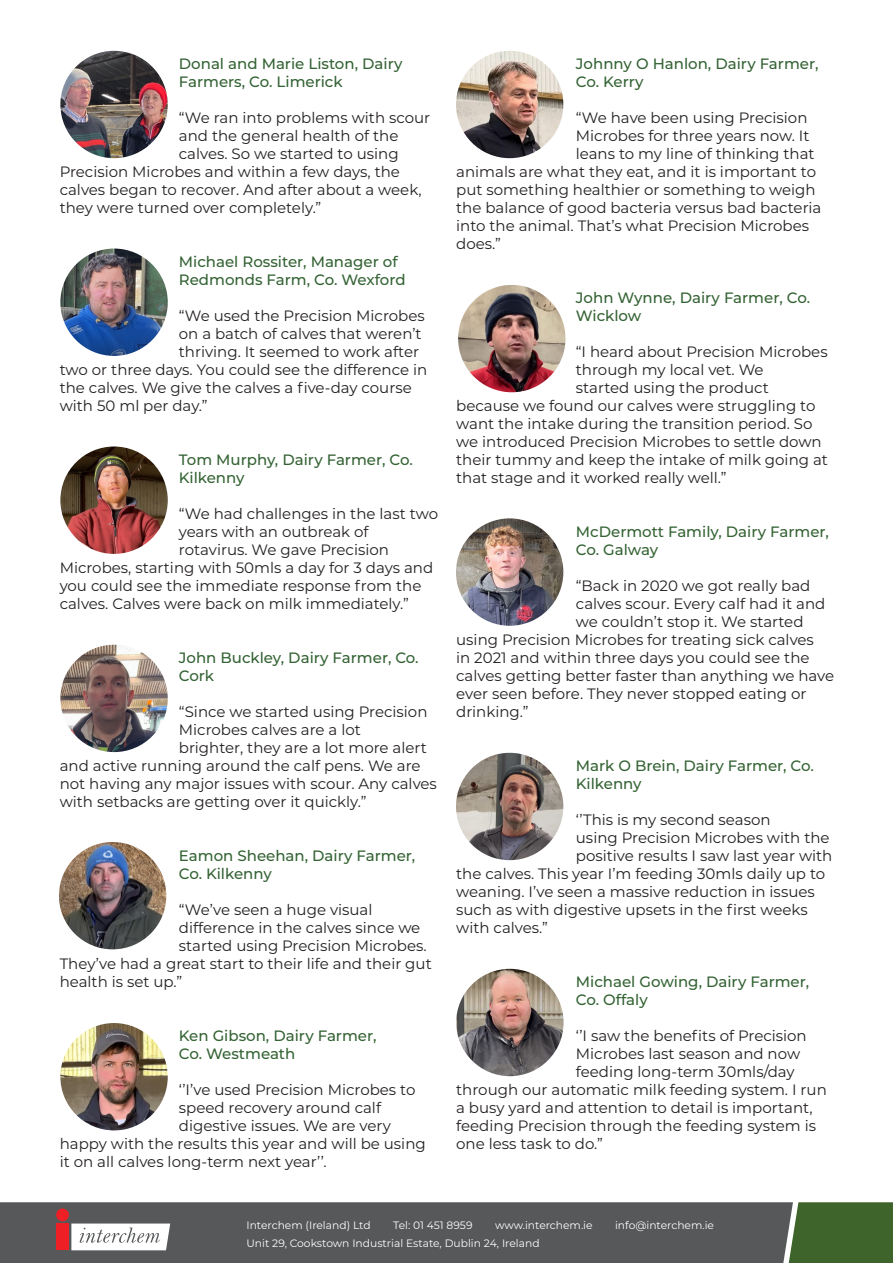
<style>
.page{position:relative;width:893px;height:1263px;background:#fff}
.page>*{position:absolute;margin:0;border:0;box-sizing:border-box;transform-origin:0 0}
.t1{font:15px/18px "Montserrat";color:#231f20}
.t2{font:500 15px/18px "Montserrat";color:#346334}
.t3{font:500 15px/18px "Montserrat";color:#356434}
.t4{font:10.65px "Montserrat";color:#fff}
</style>
<div class="page">
<div style="left:0;top:1202px;width:789px;height:61px;background:#56585a"></div>
<div style="left:789px;top:1202px;width:104px;height:61px;background:#3e642b"></div>
<div style="left:56px;top:1224px;width:13px;height:26px;background:#ee2026"></div>
<div style="left:56px;top:1208px;width:13px;height:13px;background:#ee2026;border-radius:50%"></div>
<svg style="left:71px;top:1223px;width:99px;height:27px"></svg>
<img style="left:59px;top:842px;width:107px;height:107px;border-radius:54px">
<img style="left:60px;top:51px;width:108px;height:107px;border-radius:54px">
<img style="left:60px;top:249px;width:108px;height:107px;border-radius:54px">
<img style="left:60px;top:446px;width:108px;height:108px;border-radius:54px">
<img style="left:60px;top:645px;width:108px;height:107px;border-radius:54px">
<img style="left:456px;top:518px;width:107px;height:108px;border-radius:54px">
<img style="left:456px;top:51px;width:107px;height:107px;border-radius:54px">
<img style="left:458px;top:285px;width:107px;height:107px;border-radius:54px">
<img style="left:60px;top:1023px;width:108px;height:107px;border-radius:54px">
<img style="left:456px;top:753px;width:107px;height:107px;border-radius:54px">
<img style="left:456px;top:969px;width:108px;height:107px;border-radius:54px">
<p class="t2" style="left:179px;top:54px;width:225px">Donal and Marie Liston, Dairy<br>Farmers, Co. Limerick</p>
<p class="t1" style="left:179px;top:108px;width:253px">“We ran into problems with scour and the general health of the calves. So we started to using</p>
<p class="t1" style="left:60px;top:162px;width:363px">Precision Microbes and within a few days, the calves began to recover. And after about a week, they were turned over completely.”</p>
<p class="t2" style="left:179px;top:252px;width:220px">Michael Rossiter, Manager of</p>
<p class="t2" style="left:179px;top:270px;width:228px">Redmonds Farm, Co. Wexford</p>
<p class="t1" style="left:179px;top:306px;width:247px">“We used the Precision Microbes</p>
<p class="t1" style="left:179px;top:324px;width:244px">on a batch of calves that weren’t</p>
<p class="t1" style="left:179px;top:342px;width:242px">thriving. It seemed to work after</p>
<p class="t1" style="left:60px;top:360px;width:369px">two or three days. You could see the difference in</p>
<p class="t1" style="left:60px;top:378px;width:354px">the calves. We give the calves a five-day course</p>
<p class="t1" style="left:60px;top:396px;width:149px">with 50 ml per day.”</p>
<p class="t2" style="left:179px;top:450px;width:235px">Tom Murphy, Dairy Farmer, Co.<br>Kilkenny</p>
<p class="t1" style="left:179px;top:504px;width:261px">“We had challenges in the last two years with an outbreak of</p>
<p class="t1" style="left:179px;top:540px;width:212px">rotavirus. We gave Precision</p>
<p class="t1" style="left:60px;top:558px;width:375px">Microbes, starting with 50mls a day for 3 days and you could see the immediate response from the calves. Calves were back on milk immediately.”</p>
<p class="t2" style="left:179px;top:648px;width:241px">John Buckley, Dairy Farmer, Co.<br>Cork</p>
<p class="t1" style="left:179px;top:702px;width:250px">“Since we started using Precision<br>Microbes calves are a lot</p>
<p class="t1" style="left:60px;top:738px;width:379px;text-indent:119px">brighter, they are a lot more alert and active running around the calf pens. We are not having any major issues with scour. Any calves with setbacks are getting over it quickly.”</p>
<p class="t2" style="left:179px;top:846px;width:238px">Eamon Sheehan, Dairy Farmer,</p>
<p class="t2" style="left:179px;top:864px;width:95px">Co. Kilkenny</p>
<p class="t1" style="left:179px;top:900px;width:195px">“We’ve seen a huge visual</p>
<p class="t1" style="left:179px;top:918px;width:243px">difference in the calves since we</p>
<p class="t1" style="left:179px;top:936px;width:249px">started using Precision Microbes.</p>
<p class="t1" style="left:60px;top:954px;width:374px">They’ve had a great start to their life and their gut</p>
<p class="t1" style="left:60px;top:972px;width:124px">health is set up.”</p>
<p class="t2" style="left:179px;top:1026px;width:199px">Ken Gibson, Dairy Farmer,</p>
<p class="t2" style="left:179px;top:1044px;width:118px">Co. Westmeath</p>
<p class="t1" style="left:179px;top:1080px;width:238px">‘’I’ve used Precision Microbes to speed recovery around calf</p>
<p class="t1" style="left:179px;top:1116px;width:214px">digestive issues. We are very</p>
<p class="t1" style="left:60px;top:1134px;width:368px">happy with the results this year and will be using it on all calves long-term next year’’.</p>
<p class="t2" style="left:576px;top:54px;width:244px">Johnny O Hanlon, Dairy Farmer,<br>Co. Kerry</p>
<p class="t1" style="left:576px;top:108px;width:233px">“We have been using Precision</p>
<p class="t1" style="left:576px;top:126px;width:235px">Microbes for three years now. It</p>
<p class="t1" style="left:576px;top:144px;width:240px">leans to my line of thinking that</p>
<p class="t1" style="left:456px;top:162px;width:361px">animals are what they eat, and it is important to</p>
<p class="t1" style="left:456px;top:180px;width:361px">put something healthier or something to weigh</p>
<p class="t1" style="left:456px;top:198px;width:367px">the balance of good bacteria versus bad bacteria</p>
<p class="t1" style="left:456px;top:216px;width:354px">into the animal. That’s what Precision Microbes</p>
<p class="t1" style="left:456px;top:234px;width:46px">does.”</p>
<p class="t2" style="left:576px;top:288px;width:236px">John Wynne, Dairy Farmer, Co.<br>Wicklow</p>
<p class="t1" style="left:576px;top:342px;width:253px">“I heard about Precision Microbes through my local vet. We</p>
<p class="t1" style="left:576px;top:378px;width:194px">started using the product</p>
<p class="t1" style="left:456px;top:396px;width:373px">because we found our calves were struggling to want the intake during the transition period. So we introduced Precision Microbes to settle down their tummy and keep the intake of milk going at that stage and it worked really well.”</p>
<p class="t3" style="left:576px;top:522px;width:255px">McDermott Family, Dairy Farmer,<br>Co. Galway</p>
<p class="t1" style="left:576px;top:576px;width:236px">“Back in 2020 we got really bad</p>
<p class="t1" style="left:576px;top:594px;width:251px">calves scour. Every calf had it and</p>
<p class="t1" style="left:576px;top:612px;width:229px">we couldn’t stop it. We started</p>
<p class="t1" style="left:456px;top:630px;width:359px">using Precision Microbes for treating sick calves</p>
<p class="t1" style="left:456px;top:648px;width:355px">in 2021 and within three days you could see the</p>
<p class="t1" style="left:456px;top:666px;width:380px">calves getting better faster than anything we have</p>
<p class="t1" style="left:456px;top:684px;width:352px">ever seen before. They never stopped eating or</p>
<p class="t1" style="left:456px;top:702px;width:74px">drinking.”</p>
<p class="t2" style="left:576px;top:756px;width:239px">Mark O Brein, Dairy Farmer, Co.<br>Kilkenny</p>
<p class="t1" style="left:576px;top:810px;width:196px">‘’This is my second season</p>
<p class="t1" style="left:576px;top:828px;width:255px">using Precision Microbes with the</p>
<p class="t1" style="left:576px;top:846px;width:258px">positive results I saw last year with</p>
<p class="t1" style="left:456px;top:864px;width:370px">the calves. This year I’m feeding 30mls daily up to</p>
<p class="t1" style="left:456px;top:882px;width:360px">weaning. I’ve seen a massive reduction in issues</p>
<p class="t1" style="left:456px;top:900px;width:353px">such as with digestive upsets in the first weeks</p>
<p class="t1" style="left:456px;top:918px;width:93px">with calves.”</p>
<p class="t2" style="left:576px;top:972px;width:235px">Michael Gowing, Dairy Farmer,<br>Co. Offaly</p>
<p class="t1" style="left:576px;top:1026px;width:232px">‘’I saw the benefits of Precision</p>
<p class="t1" style="left:576px;top:1044px;width:226px">Microbes last season and now</p>
<p class="t1" style="left:576px;top:1062px;width:220px">feeding long-term 30mls/day</p>
<p class="t1" style="left:456px;top:1080px;width:372px">through our automatic milk feeding system. I run</p>
<p class="t1" style="left:456px;top:1098px;width:358px">a busy yard and attention to detail is important,</p>
<p class="t1" style="left:456px;top:1116px;width:361px">feeding Precision through the feeding system is</p>
<p class="t1" style="left:456px;top:1134px;width:148px">one less task to do.”</p>
<p class="t4" style="left:246px;top:1218px;width:126px">Interchem (Ireland) Ltd</p>
<p class="t4" style="left:393px;top:1218px;width:81px">Tel: 01 451 8959</p>
<p class="t4" style="left:495px;top:1218px;width:99px">www.interchem.ie</p>
<p class="t4" style="left:615px;top:1218px;width:101px">info@interchem.ie</p>
<p class="t4" style="left:246px;top:1236px;width:295px">Unit 29, Cookstown Industrial Estate, Dublin 24, Ireland</p>
</div>
